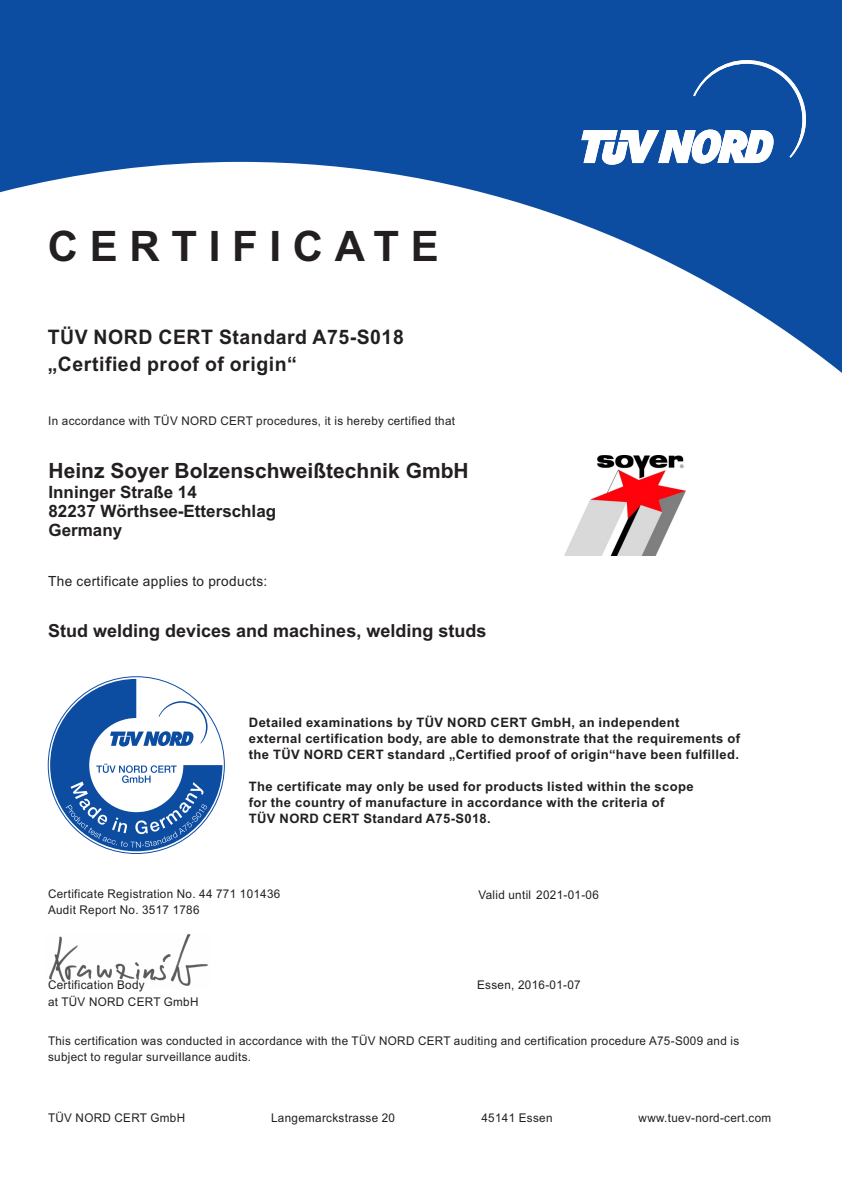
<style>
.page{position:relative;width:842px;height:1191px;background:#fff}
.page>*{position:absolute;margin:0;border:0;box-sizing:border-box;transform-origin:0 0}
.t1{font:700 42px "Arial";letter-spacing:.28em;color:#231f20}
.t2{font:700 21px "Arial";color:#231f20}
.t3{font:700 20px/26.8px "Arial";letter-spacing:.03em;color:#231f20}
.t4{font:700 18px "Arial";color:#231f20}
.t5{font:700 17px/19px "Arial";color:#231f20}
.t6{font:14px "Arial";letter-spacing:.03em;color:#231f20}
.t7{font:700 13px/16px "Arial";letter-spacing:.03em;color:#231f20}
.t8{font:12px/16.1px "Arial";letter-spacing:.03em;color:#231f20}
</style>
<div class="page">
<img style="left:49px;top:934px;width:159px;height:52px">
<svg style="left:50px;top:679px;width:172px;height:172px"></svg>
<img style="left:565px;top:455px;width:120px;height:100px">
<svg style="left:0;top:0;width:842px;height:373px;fill:#0d4da1"></svg>
<svg style="left:581px;top:60px;width:225px;height:105px"></svg>
<h1 class="t1" style="left:48px;top:230px;width:393px">CERTIFICATE</h1>
<h3 class="t3" style="left:48px;top:325px;width:358px">TÜV NORD CERT Standard A75-S018 „Certified proof of origin“</h3>
<p class="t8" style="left:48px;top:414px;width:408px">In accordance with TÜV NORD CERT procedures, it is hereby certified that</p>
<h2 class="t2" style="left:49px;top:463px;width:422px">Heinz Soyer Bolzenschweißtechnik GmbH</h2>
<h3 class="t5" style="left:49px;top:484px;width:229px">Inninger Straße 14<br>82237 Wörthsee-Etterschlag<br>Germany</h3>
<p class="t6" style="left:48px;top:575px;width:221px">The certificate applies to products:</p>
<h3 class="t4" style="left:48px;top:624px;width:440px">Stud welding devices and machines, welding studs</h3>
<p class="t7" style="left:249px;top:715px;width:492px">Detailed examinations by TÜV NORD CERT GmbH, an independent<br>external certification body, are able to demonstrate that the requirements of the TÜV NORD CERT standard „Certified proof of origin“have been fulfilled.</p>
<p class="t7" style="left:249px;top:779px;width:446px">The certificate may only be used for products listed within the scope for the country of manufacture in accordance with the criteria of<br>TÜV NORD CERT Standard A75-S018.</p>
<p class="t8" style="left:48px;top:886px;width:234px">Certificate Registration No. 44 771 101436<br>Audit Report No. 3517 1786</p>
<p class="t8" style="left:478px;top:887px;width:122px">Valid until 2021-01-06</p>
<p class="t8" style="left:48px;top:978px;width:98px">Certification Body</p>
<p class="t8" style="left:477px;top:978px;width:105px">Essen, 2016-01-07</p>
<p class="t8" style="left:48px;top:994px;width:152px">at TÜV NORD CERT GmbH</p>
<p class="t8" style="left:48px;top:1033px;width:693px">This certification was conducted in accordance with the TÜV NORD CERT auditing and certification procedure A75-S009 and is subject to regular surveillance audits.</p>
<p class="t8" style="left:48px;top:1110px;width:139px">TÜV NORD CERT GmbH</p>
<p class="t8" style="left:271px;top:1110px;width:125px">Langemarckstrasse 20</p>
<p class="t8" style="left:481px;top:1110px;width:73px">45141 Essen</p>
<p class="t8" style="left:639px;top:1110px;width:134px">www.tuev-nord-cert.com</p>
</div>
